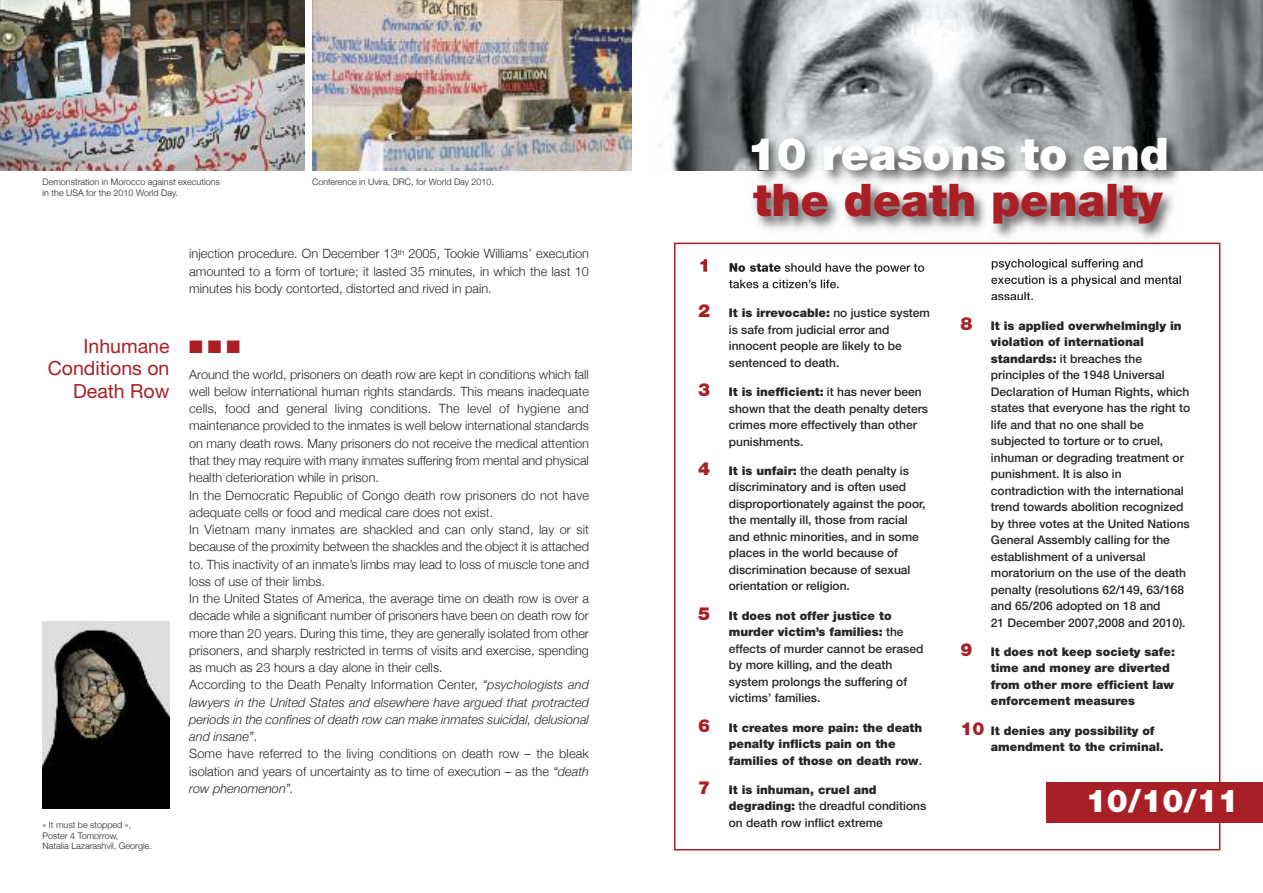
<style>
.page{position:relative;width:1263px;height:893px;background:#fff}
.page>*{position:absolute;margin:0;border:0;box-sizing:border-box;transform-origin:0 0}
.t1{font:900 45px "Helvetica Neue";color:#a91f26}
.t2{font:900 45px "Helvetica Neue";color:#fff}
.t3{font:900 31.5px "Helvetica Neue";color:#fff}
.t4{font:19.5px/22.5px "Helvetica Neue";color:#a91f26;text-align:right}
.t5{font:18px "Zapf Dingbats";color:#a91f26}
.t6{font:300 12.75px/17.2px "Helvetica Neue";color:#272627;text-align:justify}
.t7{font:500 12px/16.5px "Helvetica Neue";color:#272627}
.t8{font:900 12px/16.5px "Helvetica Neue";color:#272627}
.t9{font:300 9px/10.5px "Helvetica Neue";color:#272627}
.s1{font-style:italic}
.s2{font-weight:900;font-size:18px;color:#a91f26}
.s3{font-weight:900}
.s4{font-size:18px;color:#a91f26}
.s5{font-weight:500}
</style>
<div class="page">
<img style="left:631px;top:0;width:632px;height:170px">
<img style="left:0;top:0;width:304px;height:170px">
<img style="left:313px;top:0;width:318px;height:170px">
<img style="left:653px;top:126px;width:600px;height:174px">
<svg style="left:700px;top:259px;width:7px;height:13px"></svg>
<img style="left:729px;top:263px;width:52px;height:9px">
<img style="left:785px;top:263px;width:110px;height:11px">
<img style="left:729px;top:280px;width:87px;height:8px">
<img style="left:992px;top:259px;width:91px;height:11px">
<img style="left:991px;top:275px;width:106px;height:11px">
<img style="left:991px;top:292px;width:42px;height:8px">
<div style="left:1046px;top:782px;width:216px;height:40px;background:#a91f26"></div>
<div style="left:674px;top:243px;width:546px;height:607px;border:2px solid #a91f26"></div>
<img style="left:43px;top:621px;width:126px;height:188px">
<p class="t9" style="left:43px;top:177px;width:179px">Demonstration in Morocco against executions</p>
<p class="t9" style="left:312px;top:177px;width:184px">Conference in Uvira, DRC, for World Day 2010.</p>
<p class="t9" style="left:43px;top:187px;width:137px">in the USA for the 2010 World Day.</p>
<h3 class="t4" style="left:48px;top:337px;width:123px">Inhumane<br>Conditions on<br>Death Row</h3>
<p class="t9" style="left:43px;top:819px;width:111px">« It must be stopped »,<br>Poster 4 Tomorrow,<br>Natalia Lazarashvil, Georgie.</p>
<p class="t6" style="left:189px;top:245px;width:401px">injection procedure. On December 13<sup>th</sup> 2005, Tookie Williams’ execution amounted to a form of torture; it lasted 35 minutes, in which the last 10 minutes his body contorted, distorted and rived in pain.</p>
<h3 class="t5" style="left:189px;top:336px;width:53px">■■■</h3>
<p class="t6" style="left:189px;top:365px;width:401px;text-align:left">Around the world, prisoners on death row are kept in conditions which fall well below international human rights standards. This means inadequate cells, food and general living conditions. The level of hygiene and maintenance provided to the inmates is well below international standards on many death rows. Many prisoners do not receive the medical attention that they may require with many inmates suffering from mental and physical health deterioration while in prison.<br>In the Democratic Republic of Congo death row prisoners do not have adequate cells or food and medical care does not exist.<br>In Vietnam many inmates are shackled and can only stand, lay or sit because of the proximity between the shackles and the object it is attached to. This inactivity of an inmate’s limbs may lead to loss of muscle tone and loss of use of their limbs.<br>In the United States of America, the average time on death row is over a decade while a significant number of prisoners have been on death row for more than 20 years. During this time, they are generally isolated from other prisoners, and sharply restricted in terms of visits and exercise, spending as much as 23 hours a day alone in their cells.<br>According to the Death Penalty Information Center, <span class="s1">“psychologists and lawyers in the United States and elsewhere have argued that protracted periods in the confines of death row can make inmates suicidal, delusional and insane”</span>.<br>Some have referred to the living conditions on death row – the bleak isolation and years of uncertainty as to time of execution – as the <span class="s1">“death row phenomenon”.</span></p>
<h1 class="t2" style="left:747px;top:138px;width:424px">10 reasons to end</h1>
<h1 class="t1" style="left:753px;top:184px;width:411px">the death penalty</h1>
<p class="t7" style="left:729px;top:306px;width:203px;text-indent:-31px"><span class="s2">2</span> <span class="s3">It is irrevocable:</span> no justice system is safe from judicial error and innocent people are likely to be sentenced to death.</p>
<p class="t7" style="left:729px;top:385px;width:201px;text-indent:-31px"><span class="s2">3</span> <span class="s3">It is inefficient:</span> it has never been shown that the death penalty deters crimes more effectively than other punishments.</p>
<p class="t7" style="left:729px;top:464px;width:198px;text-indent:-31px"><span class="s2">4</span> <span class="s3">It is unfair:</span> the death penalty is discriminatory and is often used disproportionately against the poor, the mentally ill, those from racial and ethnic minorities, and in some places in the world because of discrimination because of sexual orientation or religion.</p>
<p class="t7" style="left:729px;top:608px;width:196px;text-indent:-31px"><span class="s2">5</span> <span class="s3">It does not offer justice to murder victim’s families:</span> the effects of murder cannot be erased by more killing, and the death system prolongs the suffering of victims’ families.</p>
<p class="t8" style="left:729px;top:720px;width:195px;text-indent:-31px"><span class="s4">6</span> It creates more pain: the death penalty inflicts pain on the families of those on death row<span class="s5">.</span></p>
<p class="t7" style="left:729px;top:782px;width:199px;text-indent:-31px"><span class="s2">7</span> <span class="s3">It is inhuman, cruel and degrading:</span> the dreadful conditions on death row inflict extreme</p>
<p class="t7" style="left:991px;top:318px;width:201px;text-indent:-31px"><span class="s2">8</span> <span class="s3">It is applied overwhelmingly in violation of international standards:</span> it breaches the principles of the 1948 Universal<br>Declaration of Human Rights, which states that everyone has the right to life and that no one shall be subjected to torture or to cruel, inhuman or degrading treatment or punishment. It is also in contradiction with the international trend towards abolition recognized by three votes at the United Nations<br>General Assembly calling for the establishment of a universal moratorium on the use of the death penalty (resolutions 62/149, 63/168 and 65/206 adopted on 18 and<br>21 December 2007,2008 and 2010).</p>
<p class="t8" style="left:991px;top:644px;width:186px;text-indent:-31px"><span class="s4">9</span> It does not keep society safe: time and money are diverted from other more efficient law enforcement measures</p>
<p class="t8" style="left:991px;top:723px;width:174px;text-indent:-31px"><span class="s4">10</span> It denies any possibility of amendment to the criminal.</p>
<h2 class="t3" style="left:1086px;top:789px;width:154px">10/10/11</h2>
</div>
